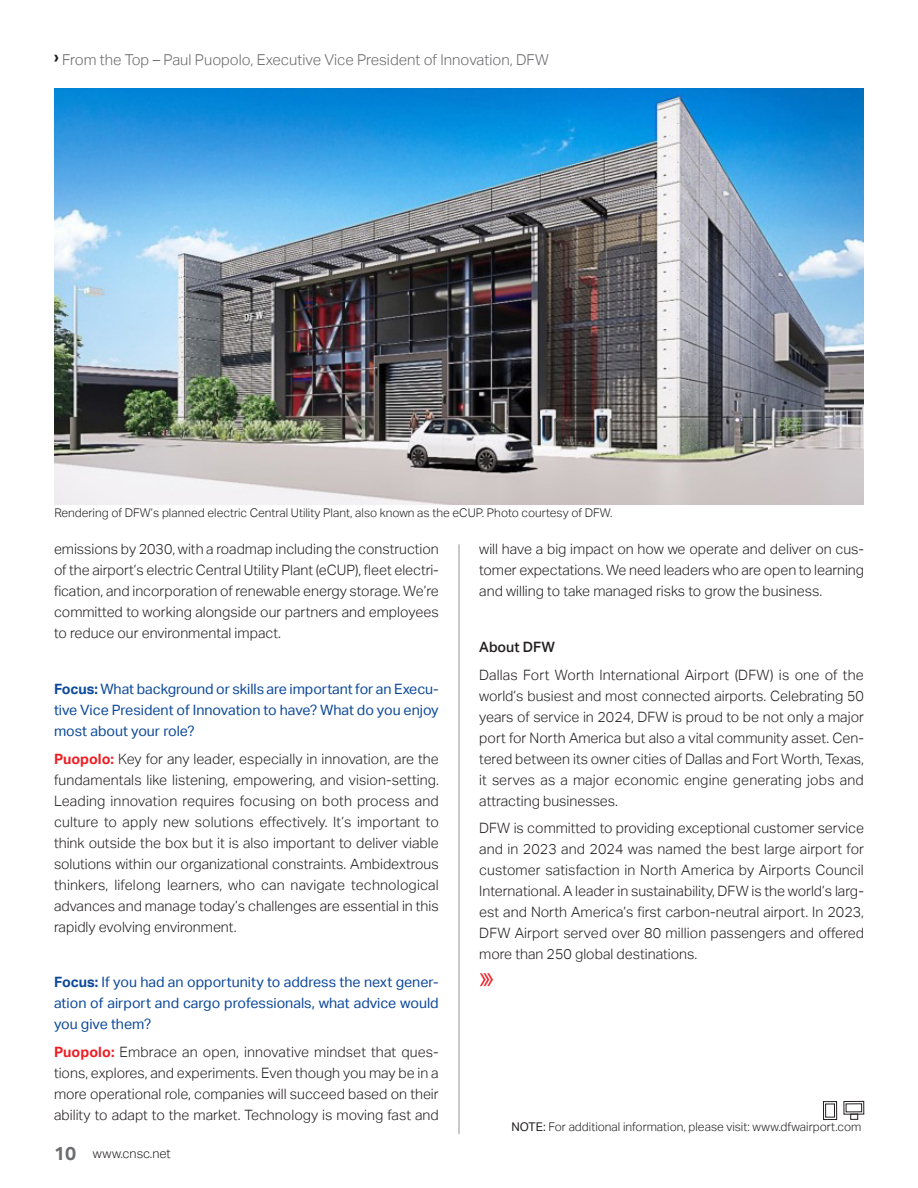
<style>
.page{position:relative;width:918px;height:1188px;background:#fff}
.page>*{position:absolute;margin:0;border:0;box-sizing:border-box;transform-origin:0 0}
.Styles_for_Word_RTF_Imported_Lists_text_{font:300 28.5px "Aktiv Grotesk";color:#ee1d23}
.Styles_for_Word_RTF_Imported_Lists_Norma{font:300 15px "Aktiv Grotesk";color:#69696c}
.Styles_for_Word_RTF_Imported_Lists_text_-2{font:300 14.25px/21px "Aktiv Grotesk";color:#231f20;text-align:justify}
.Styles_for_Word_RTF_Imported_Lists_text_-3{font:14.25px/21px "Aktiv Grotesk";color:#0d499a;text-align:justify}
.Styles_for_Word_RTF_Imported_Lists_text_-4{font:500 14.25px "Aktiv Grotesk";color:#231f20}
.Styles_for_Word_RTF_Imported_Lists_TEXT{font:300 12.75px "Aktiv Grotesk";color:#231f20}
.Styles_for_Word_RTF_Imported_Lists_text_-5{font:300 12px "Aktiv Grotesk";color:#231f20}
.s1{font-weight:700;color:#231f20}
.s2{font-weight:700}
.s3{font-weight:700;color:#ee1d23}
.s4{font-weight:700;font-size:18.75px;color:#6c6d70}
.s5{font-weight:400}
</style>
<div class="page">
<hr style="left:459px;top:544px;width:1px;height:590px;background:#939598">
<img style="left:54px;top:88px;width:810px;height:416px">
<svg style="left:823px;top:1101px;width:14px;height:19px"></svg>
<div style="left:825px;top:1104px;width:10px;height:13px;border:1px solid #231f20"></div>
<div style="left:846px;top:1104px;width:16px;height:8px;border:1px solid #231f20"></div>
<div style="left:844px;top:1101px;width:20px;height:13px;border:1px solid #231f20"></div>
<div style="left:851px;top:1114px;width:7px;height:6px;border:1px solid #231f20"></div>
<p class="Styles_for_Word_RTF_Imported_Lists_Norma" style="left:54px;top:51px;width:496px"><span class="s1">›</span> From the Top – Paul Puopolo, Executive Vice President of Innovation, DFW</p>
<p class="Styles_for_Word_RTF_Imported_Lists_text_-5" style="left:54px;top:506px;width:560px">Rendering of DFW’s planned electric Central Utility Plant, also known as the eCUP. Photo courtesy of DFW.</p>
<p class="Styles_for_Word_RTF_Imported_Lists_text_-2" style="left:54px;top:539px;width:386px">emissions by 2030, with a roadmap including the construction of the airport’s electric Central Utility Plant (eCUP), fleet electri&shy;fication, and incorporation of renewable energy storage. We’re committed to working alongside our partners and employees to reduce our environmental impact.</p>
<p class="Styles_for_Word_RTF_Imported_Lists_text_-3" style="left:54px;top:678px;width:386px"><span class="s2">Focus:</span> What background or skills are important for an Execu&shy;tive Vice President of Innovation to have? What do you enjoy most about your role?</p>
<p class="Styles_for_Word_RTF_Imported_Lists_text_-2" style="left:54px;top:748px;width:386px"><span class="s3">Puopolo:</span> Key for any leader, especially in innovation, are the fundamentals like listening, empowering, and vision-setting.<br>Leading innovation requires focusing on both process and culture to apply new solutions effectively. It’s important to think outside the box but it is also important to deliver viable solutions within our organizational constraints. Ambidextrous thinkers, lifelong learners, who can navigate technological advances and manage today’s challenges are essential in this rapidly evolving environment.</p>
<p class="Styles_for_Word_RTF_Imported_Lists_text_-3" style="left:54px;top:972px;width:386px"><span class="s2">Focus:</span> If you had an opportunity to address the next gener&shy;ation of airport and cargo professionals, what advice would you give them?</p>
<p class="Styles_for_Word_RTF_Imported_Lists_text_-2" style="left:54px;top:1041px;width:386px"><span class="s3">Puopolo:</span> Embrace an open, innovative mindset that ques&shy;tions, explores, and experiments. Even though you may be in a more operational role, companies will succeed based on their ability to adapt to the market. Technology is moving fast and</p>
<p class="Styles_for_Word_RTF_Imported_Lists_TEXT" style="left:54px;top:1146px;width:118px"><span class="s4">10</span> www.cnsc.net</p>
<p class="Styles_for_Word_RTF_Imported_Lists_text_-2" style="left:479px;top:539px;width:386px">will have a big impact on how we operate and deliver on cus&shy;tomer expectations. We need leaders who are open to learning and willing to take managed risks to grow the business.</p>
<p class="Styles_for_Word_RTF_Imported_Lists_text_-4" style="left:479px;top:639px;width:77px">About DFW</p>
<p class="Styles_for_Word_RTF_Imported_Lists_text_-2" style="left:479px;top:664px;width:386px">Dallas Fort Worth International Airport (DFW) is one of the world’s busiest and most connected airports. Celebrating 50 years of service in 2024, DFW is proud to be not only a major port for North America but also a vital community asset. Cen&shy;tered between its owner cities of Dallas and Fort Worth, Texas, it serves as a major economic engine generating jobs and attracting businesses.</p>
<p class="Styles_for_Word_RTF_Imported_Lists_text_-2" style="left:479px;top:818px;width:386px">DFW is committed to providing exceptional customer service and in 2023 and 2024 was named the best large airport for customer satisfaction in North America by Airports Council International. A leader in sustainability, DFW is the world’s larg&shy;est and North America’s first carbon-neutral airport. In 2023, DFW Airport served over 80 million passengers and offered more than 250 global destinations.</p>
<p class="Styles_for_Word_RTF_Imported_Lists_text_" style="left:479px;top:960px;width:17px">›››</p>
<p class="Styles_for_Word_RTF_Imported_Lists_text_-5" style="left:511px;top:1120px;width:352px"><span class="s5">NOTE:</span> For additional information, please visit: www.dfwairport.com</p>
</div>
